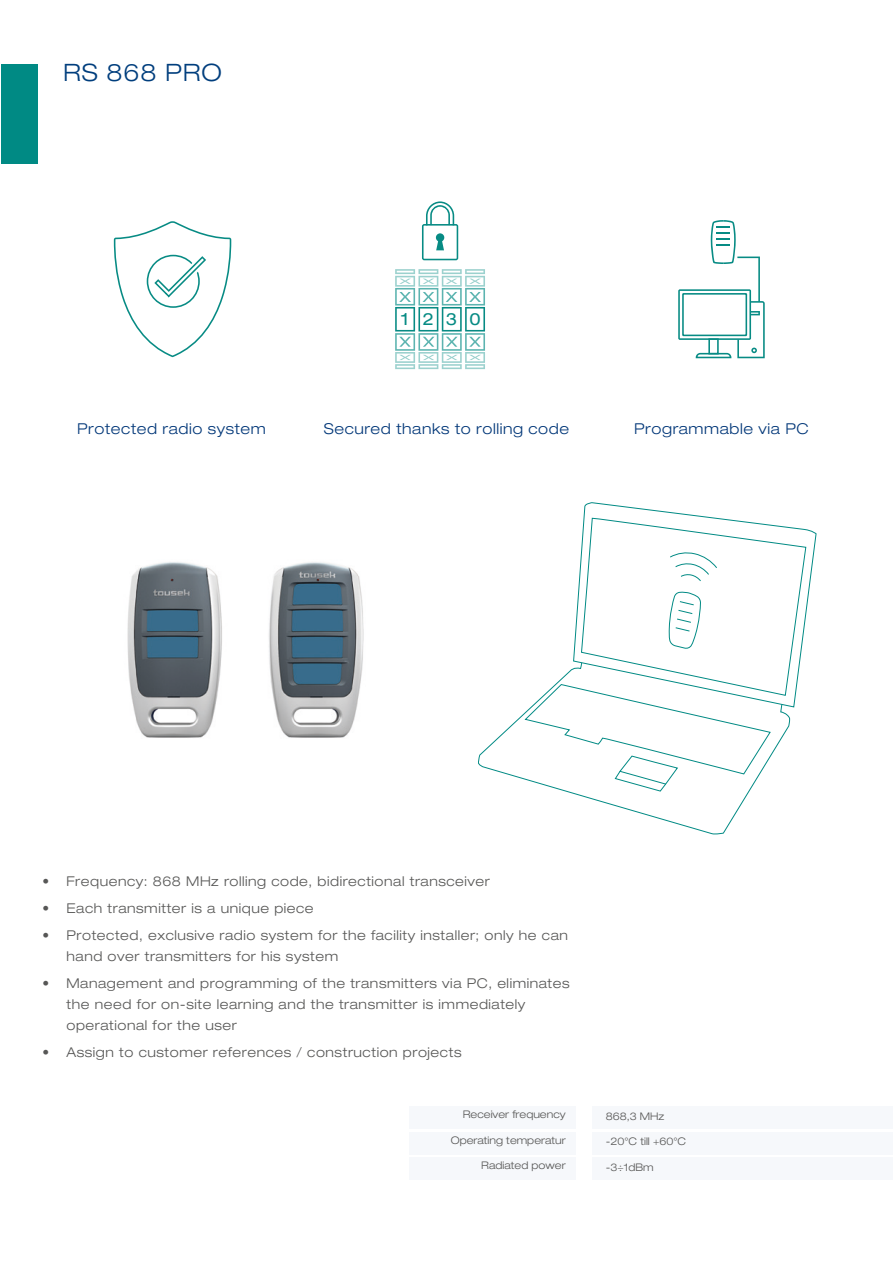
<style>
.page{position:relative;width:893px;height:1263px;background:#fff}
.page>*{position:absolute;margin:0;border:0;box-sizing:border-box;transform-origin:0 0}
.t1{font:300 expanded 24px "Helvetica Neue LT Pro";letter-spacing:.04em;color:#003e7d}
.t2{font:expanded 16.8px "Helvetica Neue LT Pro";color:#078b84}
.t3{font:300 expanded 15px "Helvetica Neue LT Pro";letter-spacing:.04em;color:#033879}
.t4{font:300 expanded 13.5px/21px "Helvetica Neue LT Pro";letter-spacing:.04em;color:#575756}
.t5{font:300 expanded 10.5px "Helvetica Neue LT Pro";color:#575756}
</style>
<div class="page">
<svg style="left:678px;top:220px;width:87px;height:138px"></svg>
<svg style="left:395px;top:269px;width:90px;height:100px"></svg>
<svg style="left:422px;top:201px;width:36px;height:59px"></svg>
<svg style="left:114px;top:221px;width:117px;height:136px"></svg>
<svg style="left:583px;top:503px;width:233px;height:105px"></svg>
<svg style="left:478px;top:713px;width:271px;height:121px"></svg>
<svg style="left:524px;top:517px;width:283px;height:275px"></svg>
<img style="left:127px;top:562px;width:237px;height:176px">
<div style="left:1px;top:64px;width:37px;height:100px;background:#008a84"></div>
<div style="left:409px;top:1107px;width:167px;height:22px;background:#f6f8fb"></div>
<div style="left:409px;top:1132px;width:167px;height:22px;background:#f6f8fb"></div>
<div style="left:409px;top:1157px;width:167px;height:22px;background:#f6f8fb"></div>
<div style="left:593px;top:1107px;width:300px;height:22px;background:#f6f8fb"></div>
<div style="left:593px;top:1132px;width:300px;height:22px;background:#f6f8fb"></div>
<div style="left:593px;top:1157px;width:300px;height:22px;background:#f6f8fb"></div>
<h1 class="t1" style="left:63px;top:58px;width:161px">RS 868 PRO</h1>
<p class="t2" style="left:401px;top:309px;width:81px">1 230</p>
<p class="t3" style="left:77px;top:420px;width:190px">Protected radio system</p>
<p class="t3" style="left:324px;top:420px;width:247px">Secured thanks to rolling code</p>
<p class="t3" style="left:634px;top:420px;width:176px">Programmable via PC</p>
<p class="t4" style="left:43px;top:871px;width:449px">• Frequency: 868 MHz rolling code, bidirectional transceiver</p>
<p class="t4" style="left:43px;top:897px;width:273px">• Each transmitter is a unique piece</p>
<p class="t4" style="left:67px;top:924px;width:503px;text-indent:-24px">• Protected, exclusive radio system for the facility installer; only he can hand over transmitters for his system</p>
<p class="t4" style="left:67px;top:972px;width:505px;text-indent:-24px">• Management and programming of the transmitters via PC, eliminates the need for on-site learning and the transmitter is immediately operational for the user</p>
<p class="t4" style="left:43px;top:1041px;width:420px">• Assign to customer references / construction projects</p>
<p class="t5" style="left:463px;top:1108px;width:104px">Receiver frequency</p>
<p class="t5" style="left:451px;top:1134px;width:116px">Operating temperatur</p>
<p class="t5" style="left:481px;top:1159px;width:86px">Radiated power</p>
<p class="t5" style="left:606px;top:1110px;width:60px">868,3 MHz</p>
<p class="t5" style="left:606px;top:1135px;width:82px">-20°C till +60°C</p>
<p class="t5" style="left:606px;top:1161px;width:49px">-3÷1dBm</p>
</div>
